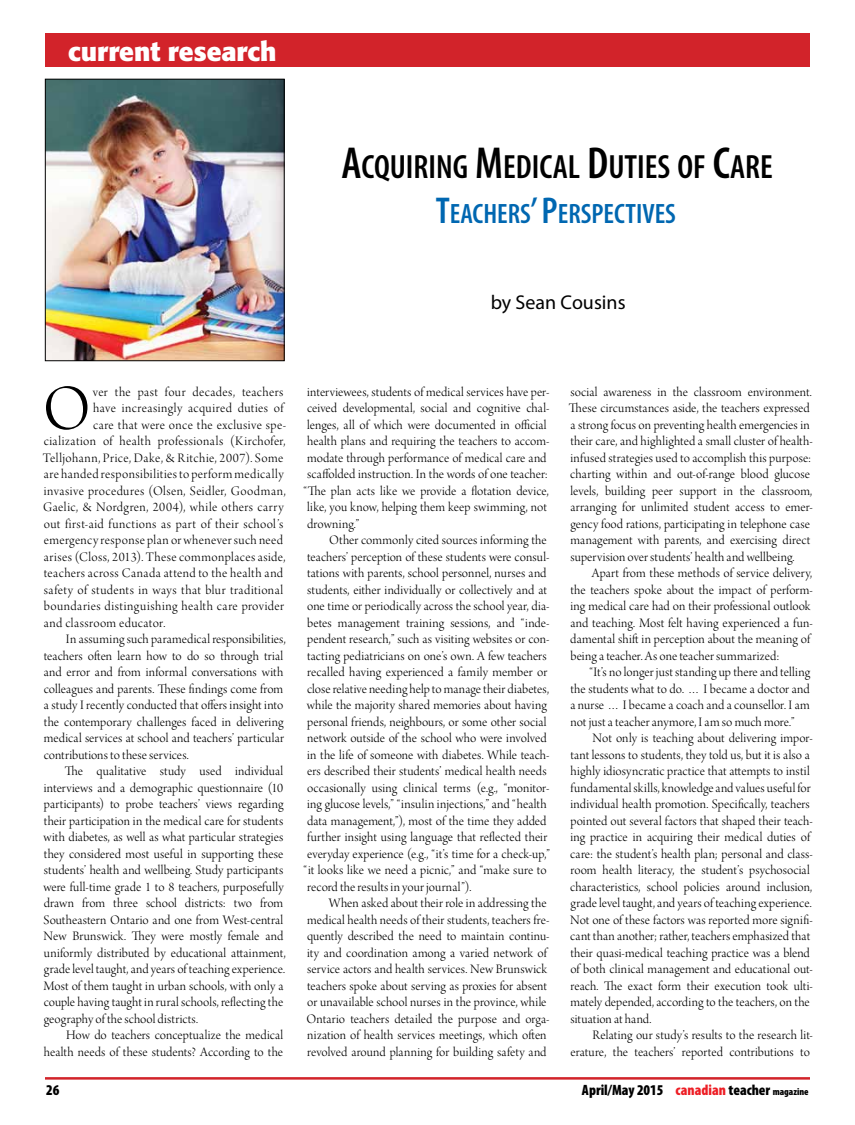
<style>
.page{position:relative;width:855px;height:1125px;background:#fff}
.page>*{position:absolute;margin:0;border:0;box-sizing:border-box;transform-origin:0 0}
.t1{font:67.38px "Arno Pro Light Display";color:#000}
.t2{font:600 condensed 33.75px "Myriad Pro";color:#000}
.t3{font:600 condensed 28.12px "Myriad Pro";color:#0067b1}
.t4{font:700 26.25px "Formata";color:#fff}
.t5{font:20px "Myriad Pro";color:#000}
.t6{font:900 condensed 15px "Myriad Pro";color:#000}
.t7{font:13.75px/16.5px "Arno Pro Light Display";letter-spacing:.01em;color:#000}
.t8{font:13.75px "Arno Pro Light Display";letter-spacing:.03em;color:#000}
.t9{font:13.75px "Arno Pro Light Display";letter-spacing:.035em;color:#000}
.s1{font-size:45px}
.s2{font-size:37.5px}
.s3{color:#ed1e25}
.s4{font-size:10px}
</style>
<div class="page">
<div style="left:45px;top:33px;width:765px;height:34px;background:#d2232a"></div>
<hr style="left:45px;top:1077px;width:765px;height:3px;background:#d2232a">
<img style="left:47px;top:81px;width:235px;height:278px">
<div style="left:45px;top:79px;width:239px;height:282px;border:1px solid #000"></div>
<h3 class="t4" style="left:68px;top:35px;width:210px">current research</h3>
<h2 class="t2" style="left:341px;top:148px;width:433px"><span class="s1">A</span>CQUIRING <span class="s1">M</span>EDICAL <span class="s1">D</span>UTIES OF <span class="s1">C</span>ARE</h2>
<h3 class="t3" style="left:436px;top:198px;width:240px"><span class="s2">T</span>EACHERS<span class="s2">’ P</span>ERSPECTIVES</h3>
<h3 class="t5" style="left:491px;top:290px;width:136px">by Sean Cousins</h3>
<h1 class="t1" style="left:43px;top:372px;width:50px">O</h1>
<p class="t8" style="left:93px;top:384px;width:192px">ver the past four decades, teachers</p>
<p class="t9" style="left:93px;top:401px;width:192px">have increasingly acquired duties of</p>
<p class="t8" style="left:93px;top:417px;width:195px">care that were once the exclusive spe-</p>
<p class="t8" style="left:44px;top:434px;width:243px">cialization of health professionals (Kirchofer,</p>
<p class="t9" style="left:43px;top:450px;width:242px">Telljohann, Price, Dake, &amp; Ritchie, 2007). Some</p>
<p class="t9" style="left:44px;top:467px;width:241px">are handed responsibilities to perform medically</p>
<p class="t8" style="left:44px;top:483px;width:243px">invasive procedures (Olsen, Seidler, Goodman,</p>
<p class="t9" style="left:43px;top:500px;width:242px">Gaelic, &amp; Nordgren, 2004), while others carry</p>
<p class="t9" style="left:44px;top:516px;width:241px">out first-aid functions as part of their school’s</p>
<p class="t8" style="left:44px;top:533px;width:241px">emergency response plan or whenever such need</p>
<p class="t8" style="left:44px;top:549px;width:243px">arises (Closs, 2013). These commonplaces aside,</p>
<p class="t8" style="left:44px;top:566px;width:241px">teachers across Canada attend to the health and</p>
<p class="t9" style="left:44px;top:582px;width:241px">safety of students in ways that blur traditional</p>
<p class="t9" style="left:44px;top:599px;width:242px">boundaries distinguishing health care provider</p>
<p class="t8" style="left:44px;top:615px;width:123px">and classroom educator.</p>
<p class="t7" style="left:66px;top:632px;width:221px">In assuming such paramedical responsibilities,</p>
<p class="t7" style="left:44px;top:648px;width:241px">teachers often learn how to do so through trial</p>
<p class="t7" style="left:44px;top:665px;width:241px">and error and from informal conversations with</p>
<p class="t7" style="left:44px;top:681px;width:241px">colleagues and parents. These findings come from</p>
<p class="t7" style="left:44px;top:698px;width:241px">a study I recently conducted that offers insight into</p>
<p class="t7" style="left:44px;top:714px;width:241px">the contemporary challenges faced in delivering</p>
<p class="t7" style="left:44px;top:731px;width:242px">medical services at school and teachers’ particular</p>
<p class="t7" style="left:44px;top:747px;width:147px">contributions to these services.</p>
<p class="t7" style="left:65px;top:764px;width:220px">The qualitative study used individual</p>
<p class="t7" style="left:44px;top:780px;width:241px">interviews and a demographic questionnaire (10</p>
<p class="t7" style="left:44px;top:797px;width:241px">participants) to probe teachers’ views regarding</p>
<p class="t7" style="left:44px;top:813px;width:241px">their participation in the medical care for students</p>
<p class="t7" style="left:43px;top:830px;width:241px">with diabetes, as well as what particular strategies</p>
<p class="t7" style="left:44px;top:846px;width:241px">they considered most useful in supporting these</p>
<p class="t7" style="left:44px;top:863px;width:241px">students’ health and wellbeing. Study participants</p>
<p class="t7" style="left:43px;top:879px;width:242px">were full-time grade 1 to 8 teachers, purposefully</p>
<p class="t7" style="left:44px;top:896px;width:241px">drawn from three school districts: two from</p>
<p class="t7" style="left:44px;top:912px;width:241px">Southeastern Ontario and one from West-central</p>
<p class="t7" style="left:44px;top:929px;width:241px">New Brunswick. They were mostly female and</p>
<p class="t7" style="left:44px;top:945px;width:243px">uniformly distributed by educational attainment,</p>
<p class="t7" style="left:44px;top:962px;width:243px">grade level taught, and years of teaching experience.</p>
<p class="t7" style="left:43px;top:978px;width:242px">Most of them taught in urban schools, with only a</p>
<p class="t7" style="left:44px;top:995px;width:241px">couple having taught in rural schools, reflecting the</p>
<p class="t7" style="left:44px;top:1011px;width:156px">geography of the school districts.</p>
<p class="t7" style="left:66px;top:1028px;width:219px">How do teachers conceptualize the medical</p>
<p class="t7" style="left:44px;top:1044px;width:241px">health needs of these students? According to the</p>
<p class="t7" style="left:304px;top:384px;width:248px">interviewees, students of medical services have per&shy;ceived developmental, social and cognitive chal&shy;lenges, all of which were documented in official health plans and requiring the teachers to accom&shy;modate through performance of medical care and scaffolded instruction. In the words of one teacher: “The plan acts like we provide a flotation device, like, you know, helping them keep swimming, not drowning.”</p>
<p class="t7" style="left:304px;top:533px;width:248px;text-indent:26px">Other commonly cited sources informing the teachers’ perception of these students were consul&shy;tations with parents, school personnel, nurses and students, either individually or collectively and at one time or periodically across the school year, dia&shy;betes management training sessions, and “inde&shy;pendent research,” such as visiting websites or con&shy;tacting pediatricians on one’s own. A few teachers recalled having experienced a family member or close relative needing help to manage their diabetes, while the majority shared memories about having personal friends, neighbours, or some other social network outside of the school who were involved in the life of someone with diabetes. While teach&shy;ers described their students’ medical health needs occasionally using clinical terms (e.g., “monitor&shy;ing glucose levels,” “insulin injections,” and “health data management,”), most of the time they added further insight using language that reflected their everyday experience (e.g., “it’s time for a check-up,” “it looks like we need a picnic,” and “make sure to record the results in your journal”).</p>
<p class="t7" style="left:307px;top:896px;width:245px;text-indent:22px">When asked about their role in addressing the medical health needs of their students, teachers fre&shy;quently described the need to maintain continu&shy;ity and coordination among a varied network of service actors and health services. New Brunswick teachers spoke about serving as proxies for absent or unavailable school nurses in the province, while Ontario teachers detailed the purpose and orga&shy;nization of health services meetings, which often revolved around planning for building safety and</p>
<p class="t7" style="left:569px;top:384px;width:246px">social awareness in the classroom environment.<br>These circumstances aside, the teachers expressed a strong focus on preventing health emergencies in their care, and highlighted a small cluster of health&shy;infused strategies used to accomplish this purpose: charting within and out-of-range blood glucose levels, building peer support in the classroom, arranging for unlimited student access to emer&shy;gency food rations, participating in telephone case management with parents, and exercising direct supervision over students’ health and wellbeing.</p>
<p class="t7" style="left:570px;top:566px;width:244px;text-indent:21px">Apart from these methods of service delivery, the teachers spoke about the impact of perform&shy;ing medical care had on their professional outlook and teaching. Most felt having experienced a fun&shy;damental shift in perception about the meaning of being a teacher. As one teacher summarized:</p>
<p class="t7" style="left:570px;top:665px;width:241px;text-align:justify;text-indent:19px">“It’s no longer just standing up there and telling the students what to do. … I became a doctor and a nurse … I became a coach and a counsellor. I am not just a teacher anymore, I am so much more.”</p>
<p class="t7" style="left:570px;top:731px;width:244px;text-indent:22px">Not only is teaching about delivering impor&shy;tant lessons to students, they told us, but it is also a highly idiosyncratic practice that attempts to instil fundamental skills, knowledge and values useful for individual health promotion. Specifically, teachers pointed out several factors that shaped their teach&shy;ing practice in acquiring their medical duties of care: the student’s health plan; personal and class&shy;room health literacy, the student’s psychosocial characteristics, school policies around inclusion, grade level taught, and years of teaching experience.<br>Not one of these factors was reported more signifi&shy;cant than another; rather, teachers emphasized that their quasi-medical teaching practice was a blend of both clinical management and educational out&shy;reach. The exact form their execution took ulti&shy;mately depended, according to the teachers, on the situation at hand.</p>
<p class="t7" style="left:570px;top:1028px;width:244px;text-align:right">Relating our study’s results to the research lit&shy;erature, the teachers’ reported contributions to</p>
<p class="t6" style="left:46px;top:1082px;width:15px">26</p>
<p class="t6" style="left:582px;top:1082px;width:228px">April/May 2015 <span class="s3">canadian</span> teacher <span class="s4">magazine</span></p>
</div>
